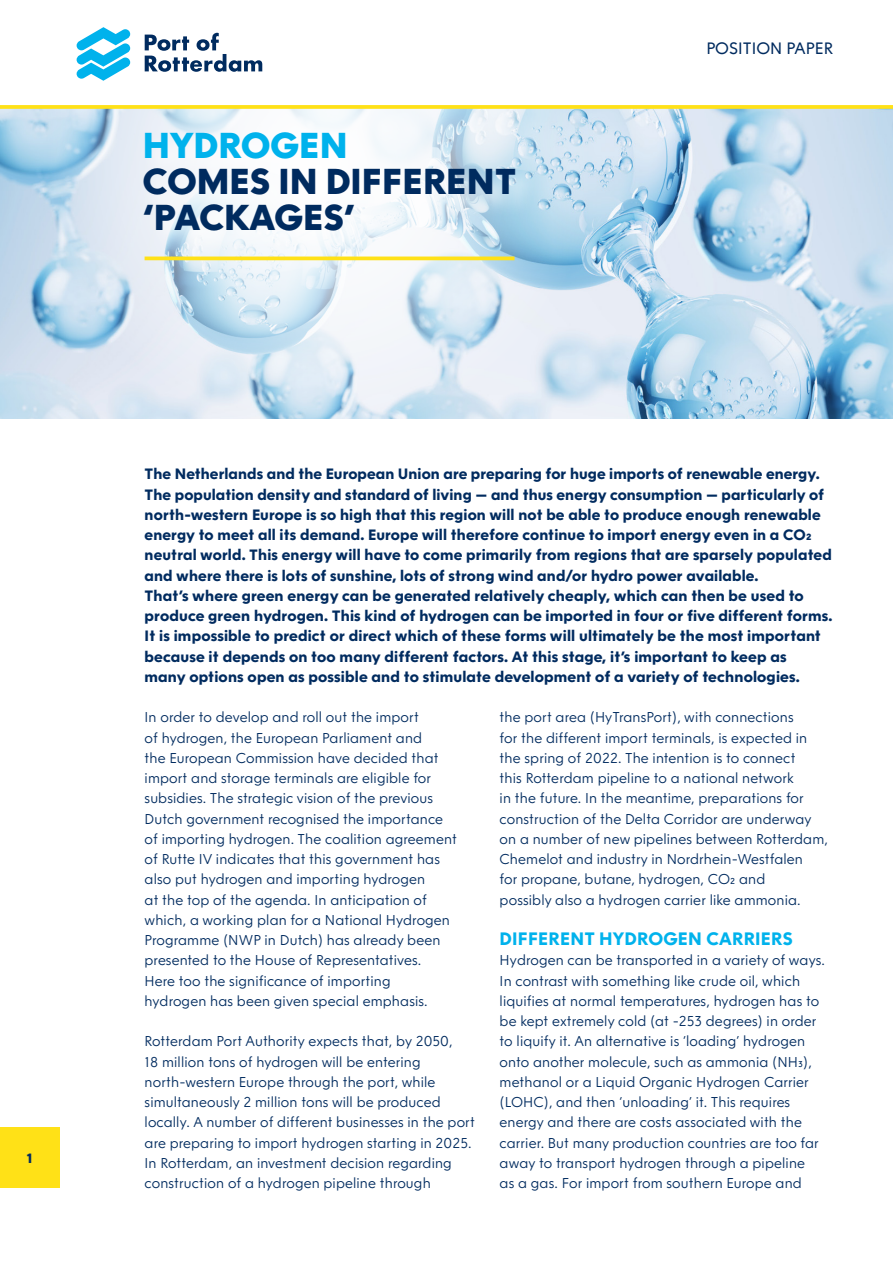
<style>
.page{position:relative;width:893px;height:1263px;background:#fff}
.page>*{position:absolute;margin:0;border:0;box-sizing:border-box;transform-origin:0 0}
.t1{font:800 36px/36px "NLRTM";color:#002b5f}
.t2{font:800 36px "NLRTM";color:#00b2ec}
.t3{font:700 18px "NLRTM";letter-spacing:.01em;color:#00b2ec}
.t4{font:16.5px "NLRTM";color:#002b5f}
.t5{font:700 15px/20.2px "NLRTM";letter-spacing:.01em;color:#002b5f}
.t6{font:300 14.25px/20.2px "NLRTM";letter-spacing:.01em;color:#002b5f}
.t7{font:800 13.5px "NLRTM";color:#002b5f}
</style>
<div class="page">
<div style="left:0;top:1127px;width:60px;height:61px;background:#ffe117"></div>
<img style="left:0;top:109px;width:893px;height:309px">
<svg style="left:47px;top:109px;width:543px;height:310px;background:#d4e4f1"></svg>
<div style="left:141px;top:129px;width:398px;height:126px;background:#fff;opacity:.75"></div>
<hr style="left:145px;top:257px;width:369px;height:3px;background:#ffe117">
<svg style="left:77px;top:27px;width:53px;height:54px"></svg>
<svg style="left:145px;top:33px;width:117px;height:39px"></svg>
<svg style="left:0;top:105px;width:893px;height:4px;background:#fde124"></svg>
<p class="t7" style="left:27px;top:1150px;width:7px">1</p>
<h1 class="t2" style="left:143px;top:124px;width:206px">HYDROGEN</h1>
<h1 class="t1" style="left:143px;top:164px;width:375px">COMES IN DIFFERENT ‘PACKAGES’</h1>
<p class="t4" style="left:706px;top:38px;width:129px">POSITION PAPER</p>
<p class="t5" style="left:145px;top:464px;width:689px">The Netherlands and the European Union are preparing for huge imports of renewable energy.<br>The population density and standard of living – and thus energy consumption – particularly of north-western Europe is so high that this region will not be able to produce enough renewable energy to meet all its demand. Europe will therefore continue to import energy even in a CO2 neutral world. This energy will have to come primarily from regions that are sparsely populated and where there is lots of sunshine, lots of strong wind and/or hydro power available.<br>That’s where green energy can be generated relatively cheaply, which can then be used to produce green hydrogen. This kind of hydrogen can be imported in four or five different forms.<br>It is impossible to predict or direct which of these forms will ultimately be the most important because it depends on too many different factors. At this stage, it’s important to keep as<br>many options open as possible and to stimulate development of a variety of technologies.</p>
<p class="t6" style="left:145px;top:707px;width:314px">In order to develop and roll out the import<br>of hydrogen, the European Parliament and<br>the European Commission have decided that import and storage terminals are eligible for subsidies. The strategic vision of the previous Dutch government recognised the importance of importing hydrogen. The coalition agreement of Rutte IV indicates that this government has also put hydrogen and importing hydrogen<br>at the top of the agenda. In anticipation of which, a working plan for a National Hydrogen Programme (NWP in Dutch) has already been presented to the House of Representatives.<br>Here too the significance of importing<br>hydrogen has been given special emphasis.</p>
<p class="t6" style="left:145px;top:1031px;width:332px">Rotterdam Port Authority expects that, by 2050,<br>18 million tons of hydrogen will be entering north-western Europe through the port, while simultaneously 2 million tons will be produced locally. A number of different businesses in the port are preparing to import hydrogen starting in 2025.<br>In Rotterdam, an investment decision regarding construction of a hydrogen pipeline through</p>
<p class="t6" style="left:500px;top:707px;width:330px">the port area (HyTransPort), with connections<br>for the different import terminals, is expected in the spring of 2022. The intention is to connect<br>this Rotterdam pipeline to a national network<br>in the future. In the meantime, preparations for construction of the Delta Corridor are underway on a number of new pipelines between Rotterdam, Chemelot and industry in Nordrhein-Westfalen<br>for propane, butane, hydrogen, CO2 and<br>possibly also a hydrogen carrier like ammonia.</p>
<p class="t3" style="left:500px;top:928px;width:295px">DIFFERENT HYDROGEN CARRIERS</p>
<p class="t6" style="left:500px;top:950px;width:327px">Hydrogen can be transported in a variety of ways.<br>In contrast with something like crude oil, which liquifies at normal temperatures, hydrogen has to be kept extremely cold (at -253 degrees) in order to liquify it. An alternative is ‘loading’ hydrogen onto another molecule, such as ammonia (NH3), methanol or a Liquid Organic Hydrogen Carrier (LOHC), and then ‘unloading’ it. This requires energy and there are costs associated with the carrier. But many production countries are too far away to transport hydrogen through a pipeline<br>as a gas. For import from southern Europe and</p>
</div>
